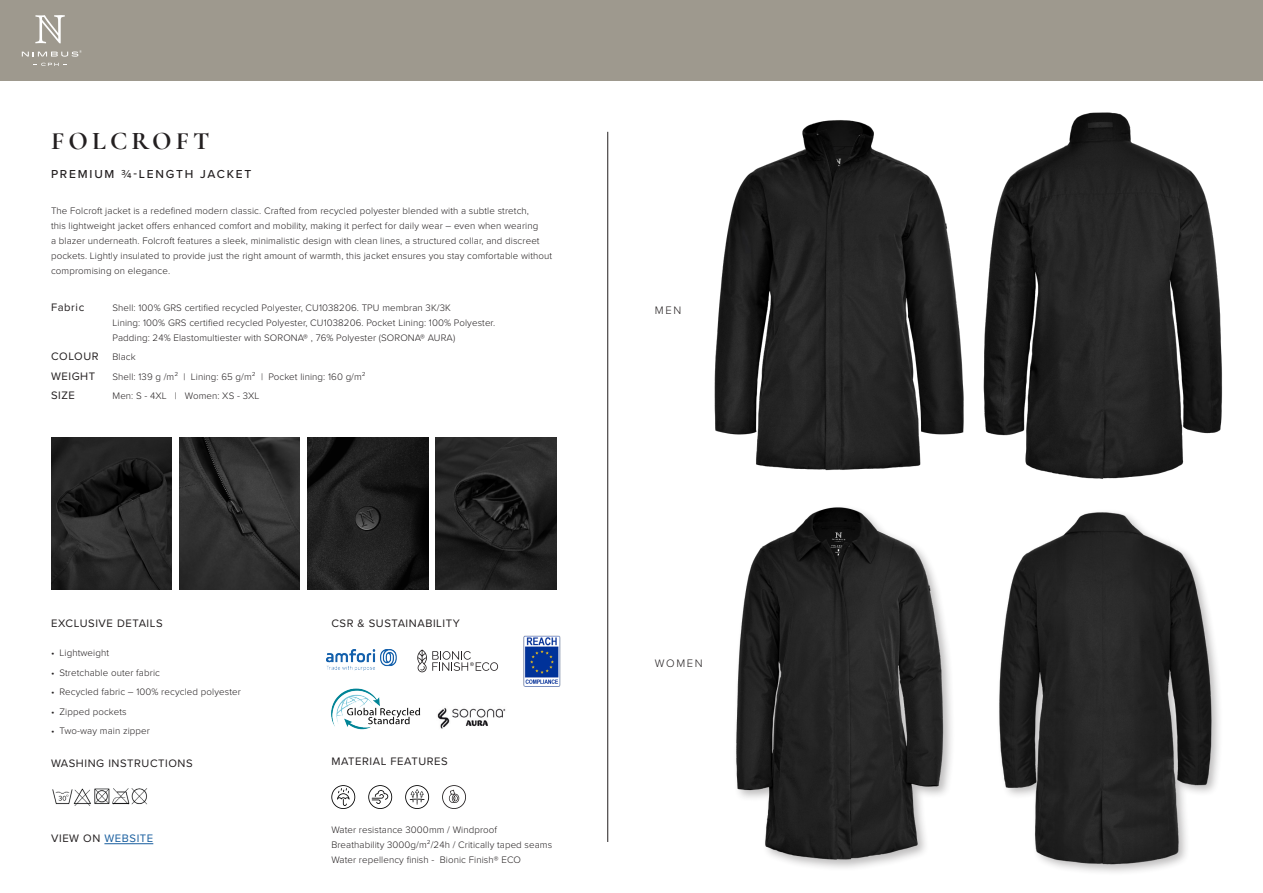
<style>
.page{position:relative;width:1263px;height:893px;background:#fff}
.page>*{position:absolute;margin:0;border:0;box-sizing:border-box;transform-origin:0 0}
.t1{font:700 25.5px "Cormorant Garamond";letter-spacing:.16em;color:#231f20}
.t2{font:500 12px "Proxima Nova";letter-spacing:.15em;color:#231f20}
.t3{font:11.25px/19.5px "Proxima Nova";letter-spacing:.05em;color:#231f20}
.t4{font:11.25px "Proxima Nova";letter-spacing:.05em;color:#175d9e}
.t5{font:300 11.25px "Proxima Nova";letter-spacing:.15em;color:#231f20}
.t6{font:300 9.75px/15px "Proxima Nova";letter-spacing:.01em;color:#231f20}
.s1{font-weight:300;font-size:9.75px}
.s2{color:#231f20}
</style>
<div class="page">
<div style="left:0;top:0;width:1263px;height:81px;background:#9e998e"></div>
<hr style="left:607px;top:132px;width:1px;height:710px;background:#231f20">
<img style="left:52px;top:788px;width:96px;height:18px">
<svg style="left:35px;top:15px;width:30px;height:28px"></svg>
<svg style="left:33px;top:63px;width:34px;height:3px"></svg>
<svg style="left:22px;top:50px;width:60px;height:7px"></svg>
<img style="left:307px;top:438px;width:122px;height:152px">
<img style="left:436px;top:438px;width:121px;height:152px">
<img style="left:51px;top:438px;width:121px;height:152px">
<img style="left:179px;top:438px;width:121px;height:152px">
<img style="left:736px;top:508px;width:216px;height:360px">
<img style="left:999px;top:512px;width:220px;height:360px">
<img style="left:714px;top:120px;width:244px;height:388px">
<img style="left:958px;top:112px;width:265px;height:367px">
<img style="left:327px;top:649px;width:70px;height:21px">
<img style="left:523px;top:635px;width:38px;height:52px">
<svg style="left:417px;top:649px;width:81px;height:23px"></svg>
<img style="left:331px;top:688px;width:90px;height:42px">
<img style="left:437px;top:708px;width:69px;height:21px">
<svg style="left:442px;top:785px;width:24px;height:24px"></svg>
<svg style="left:331px;top:785px;width:24px;height:24px"></svg>
<svg style="left:368px;top:785px;width:24px;height:24px"></svg>
<svg style="left:405px;top:785px;width:24px;height:24px"></svg>
<hr style="left:104px;top:843px;width:49px;height:1px;background:#175d9e">
<p class="t1" style="left:51px;top:125px;width:160px">FOLCROFT</p>
<p class="t2" style="left:51px;top:166px;width:202px">PREMIUM ¾-LENGTH JACKET</p>
<p class="t6" style="left:51px;top:203px;width:503px">The Folcroft jacket is a redefined modern classic. Crafted from recycled polyester blended with a subtle stretch,<br>this lightweight jacket offers enhanced comfort and mobility, making it perfect for daily wear – even when wearing<br>a blazer underneath. Folcroft features a sleek, minimalistic design with clean lines, a structured collar, and discreet pockets. Lightly insulated to provide just the right amount of warmth, this jacket ensures you stay comfortable without compromising on elegance.</p>
<p class="t3" style="left:51px;top:297px;width:35px">Fabric</p>
<p class="t6" style="left:113px;top:300px;width:340px">Shell: 100% GRS certified recycled Polyester, CU1038206. TPU membran 3K/3K</p>
<p class="t6" style="left:113px;top:315px;width:384px">Lining: 100% GRS certified recycled Polyester, CU1038206. Pocket Lining: 100% Polyester.<br>Padding: 24% Elastomultiester with SORONA® , 76% Polyester (SORONA® AURA)</p>
<p class="t3" style="left:51px;top:346px;width:86px">COLOUR <span class="s1">Black<br></span>WEIGHT</p>
<p class="t6" style="left:113px;top:368px;width:255px">Shell: 139 g /m² | Lining: 65 g/m² | Pocket lining: 160 g/m²</p>
<p class="t3" style="left:51px;top:385px;width:25px">SIZE</p>
<p class="t6" style="left:113px;top:388px;width:148px">Men: S - 4XL | Women: XS - 3XL</p>
<p class="t3" style="left:51px;top:613px;width:113px">EXCLUSIVE DETAILS</p>
<p class="t3" style="left:331px;top:613px;width:130px">CSR &amp; SUSTAINABILITY</p>
<p class="t6" style="left:51px;top:645px;width:60px">• Lightweight</p>
<p class="t6" style="left:51px;top:664px;width:110px">• Stretchable outer fabric</p>
<p class="t6" style="left:51px;top:684px;width:191px">• Recycled fabric – 100% recycled polyester</p>
<p class="t6" style="left:51px;top:703px;width:77px">• Zipped pockets</p>
<p class="t6" style="left:51px;top:723px;width:100px">• Two-way main zipper</p>
<p class="t3" style="left:51px;top:753px;width:143px">WASHING INSTRUCTIONS</p>
<p class="t4" style="left:51px;top:830px;width:104px"><span class="s2">VIEW ON</span> WEBSITE</p>
<p class="t3" style="left:331px;top:751px;width:118px">MATERIAL FEATURES</p>
<p class="t6" style="left:331px;top:822px;width:167px">Water resistance 3000mm / Windproof</p>
<p class="t6" style="left:331px;top:837px;width:222px">Breathability 3000g/m²/24h / Critically taped seams</p>
<p class="t6" style="left:331px;top:852px;width:191px">Water repellency finish - Bionic Finish® ECO</p>
<p class="t5" style="left:655px;top:302px;width:28px">MEN</p>
<p class="t5" style="left:655px;top:655px;width:49px">WOMEN</p>
</div>
